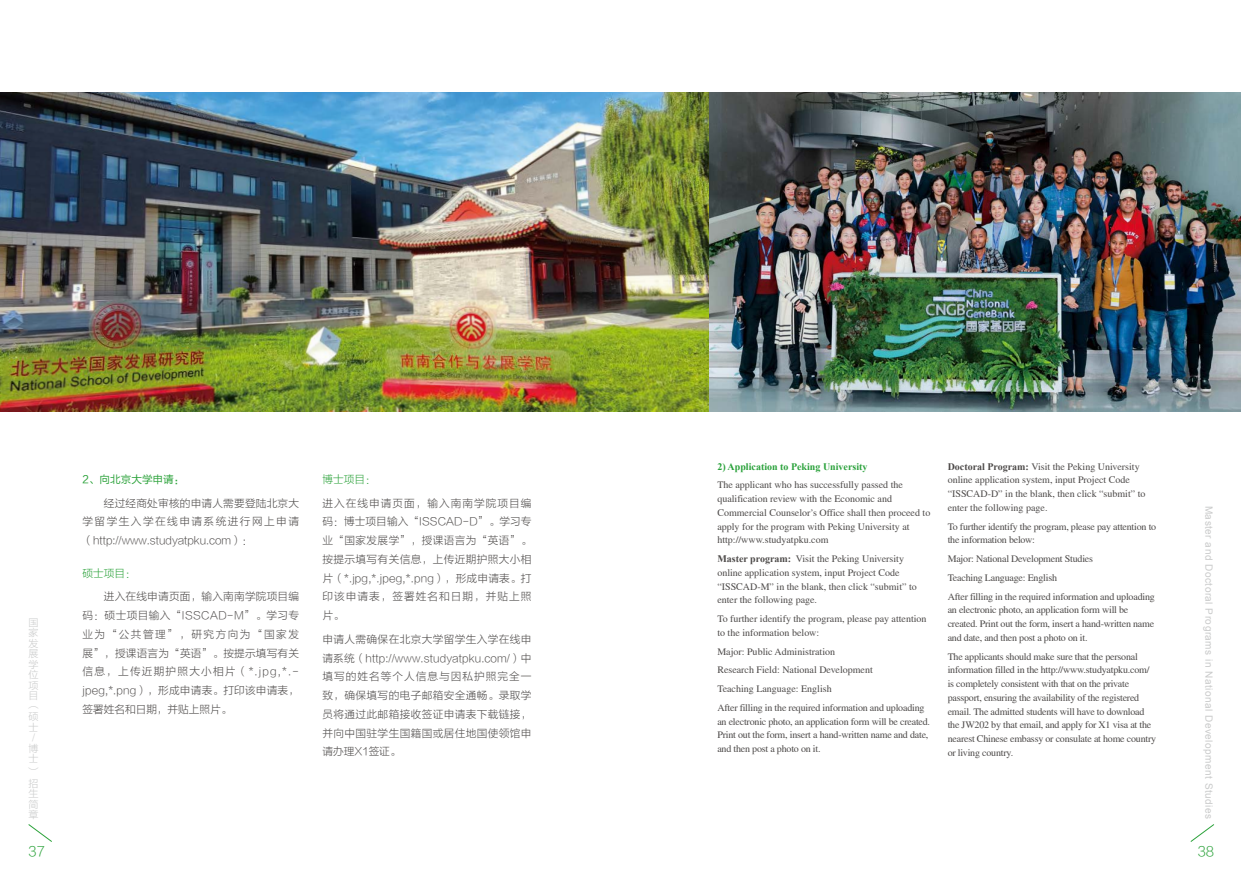
<style>
.page{position:relative;width:1241px;height:886px;background:#fff}
.page>*{position:absolute;margin:0;border:0;box-sizing:border-box;transform-origin:0 0}
.t1{font:13.38px "FZLTXHK GBK1 0";color:#2ba23a}
.t2{font:10.62px/18.8px "FZLTXHK GBK1 0";letter-spacing:.035em;color:#4c4948;text-align:justify}
.t3{font:10.62px "FZLTHK GBK1 0";color:#2ba23a}
.t4{font:10.62px "FZLTXHK GBK1 0";color:#2ba23a}
.t5{font:10px/13.8px "Times";letter-spacing:-.02em;color:#4c4948}
.t6{font:10px/13.8px "Times";color:#4c4948}
.t7{font:10px "Arial";letter-spacing:.05em;color:#c9caca}
.t8{font:700 10px "Times New Roman";color:#29a13a}
.t9{font:10px/10.5px "FZLTXHK GBK1 0";color:#c9caca;text-align:center}
.s1{font-family:"Times New Roman";font-weight:700}
</style>
<div class="page">
<img style="left:0;top:93px;width:1240px;height:318px">
<svg style="left:28px;top:824px;width:24px;height:18px"></svg>
<svg style="left:1190px;top:824px;width:24px;height:18px"></svg>
<p class="t9" style="left:29px;top:617px;width:11px">国家发展学位项目︵硕士/博士︶</p>
<p class="t9" style="left:29px;top:778px;width:11px;text-align:justify">招生简章</p>
<h1 class="t1" style="left:29px;top:844px;width:18px">37</h1>
<p class="t3" style="left:82px;top:473px;width:103px">2、向北京大学申请：</p>
<p class="t2" style="left:82px;top:494px;width:218px;text-indent:21px">经过经商处审核的申请人需要登陆北京大学留学生入学在线申请系统进行网上申请（http://www.studyatpku.com）：</p>
<p class="t4" style="left:82px;top:567px;width:55px">硕士项目：</p>
<p class="t2" style="left:82px;top:587px;width:218px;text-indent:21px">进入在线申请页面，输入南南学院项目编码：硕士项目输入“ISSCAD-M”。学习专业为“公共管理”，研究方向为“国家发展”，授课语言为“英语”。按提示填写有关信息，上传近期护照大小相片（*.jpg,*.- jpeg,*.png），形成申请表。打印该申请表，签署姓名和日期，并贴上照片。</p>
<p class="t4" style="left:322px;top:473px;width:55px">博士项目：</p>
<p class="t2" style="left:322px;top:494px;width:210px">进入在线申请页面，输入南南学院项目编码：博士项目输入“ISSCAD-D”。学习专业“国家发展学”，授课语言为“英语”。按提示填写有关信息，上传近期护照大小相片（*.jpg,*.jpeg,*.png），形成申请表。打印该申请表，签署姓名和日期，并贴上照片。</p>
<p class="t2" style="left:322px;top:630px;width:210px">申请人需确保在北京大学留学生入学在线申请系统（http://www.studyatpku.com/）中填写的姓名等个人信息与因私护照完全一致，确保填写的电子邮箱安全通畅。录取学员将通过此邮箱接收签证申请表下载链接，并向中国驻学生国籍国或居住地国使领馆申请办理X1签证。</p>
<p class="t8" style="left:717px;top:459px;width:152px">2) Application to Peking University</p>
<p class="t6" style="left:717px;top:478px;width:214px">The applicant who has successfully passed the qualification review with the Economic and Commercial Counselor’s Office shall then proceed to apply for the program with Peking University at http://www.studyatpku.com</p>
<p class="t6" style="left:717px;top:552px;width:201px"><span class="s1">Master program:</span> Visit the Peking University online application system, input Project Code “ISSCAD-M” in the blank, then click “submit” to enter the following page.</p>
<p class="t6" style="left:717px;top:612px;width:211px">To further identify the program, please pay attention to the information below:</p>
<p class="t6" style="left:717px;top:642px;width:209px;line-height:18.8px">Major: Public Administration<br>Research Field: National Development<br>Teaching Language: English<br>After filling in the required information and uploading</p>
<p class="t5" style="left:717px;top:714px;width:214px">an electronic photo, an application form will be created.<br>Print out the form, insert a hand-written name and date, and then post a photo on it.</p>
<p class="t6" style="left:947px;top:459px;width:199px"><span class="s1">Doctoral Program:</span> Visit the Peking University online application system, input Project Code “ISSCAD-D” in the blank, then click “submit” to enter the following page.</p>
<p class="t5" style="left:947px;top:519px;width:210px">To further identify the program, please pay attention to the information below:</p>
<p class="t5" style="left:947px;top:549px;width:209px;line-height:18.8px">Major: National Development Studies<br>Teaching Language: English<br>After filling in the required information and uploading</p>
<p class="t5" style="left:947px;top:603px;width:208px">an electronic photo, an application form will be created. Print out the form, insert a hand-written name and date, and then post a photo on it.</p>
<p class="t5" style="left:947px;top:649px;width:210px">The applicants should make sure that the personal information filled in the http://www.studyatpku.com/ is completely consistent with that on the private passport, ensuring the availability of the registered email. The admitted students will have to download the JW202 by that email, and apply for X1 visa at the nearest Chinese embassy or consulate at home country or living country.</p>
<p class="t7" style="left:1215px;top:506px;width:315px;rotate:90deg">Master and Doctoral Programs in National Development Studies</p>
<h1 class="t1" style="left:1197px;top:844px;width:18px">38</h1>
</div>
